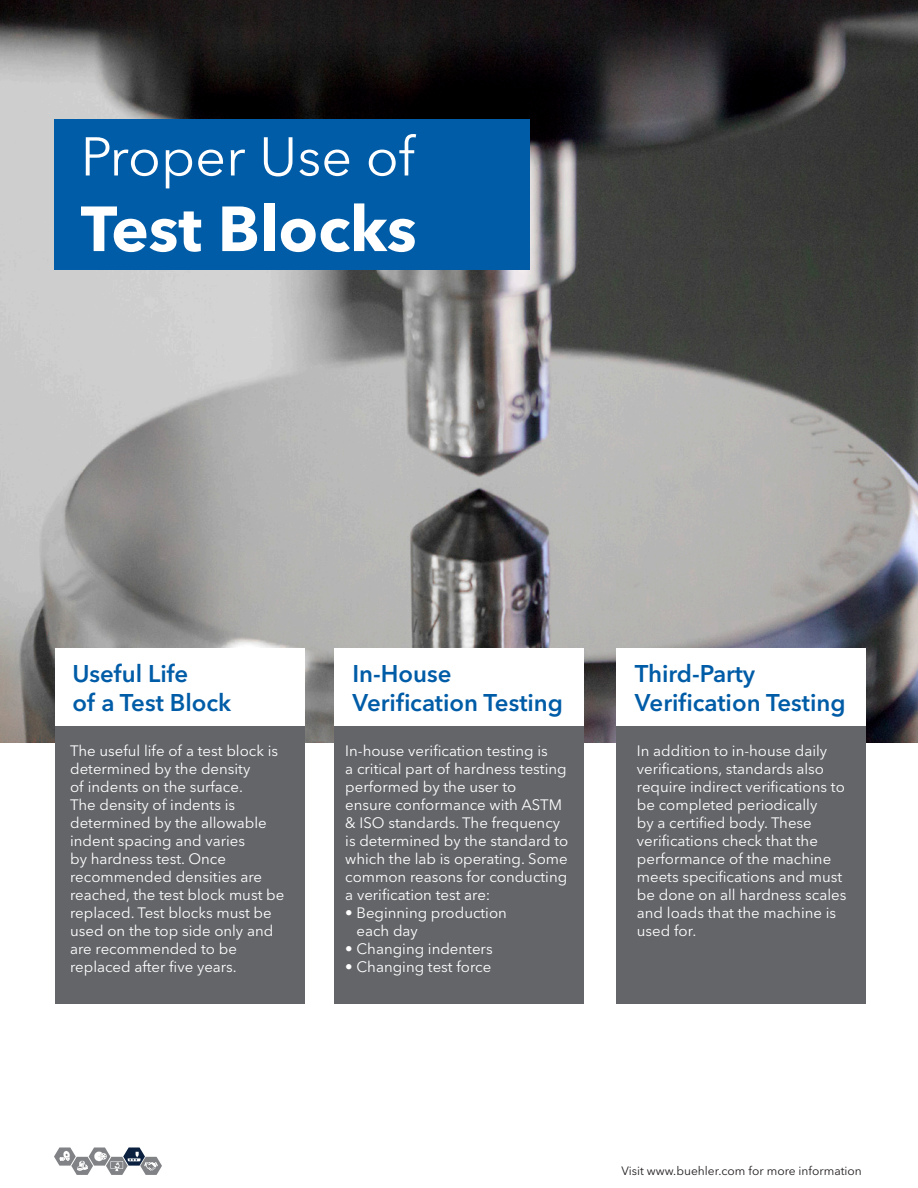
<style>
.page{position:relative;width:918px;height:1188px;background:#fff}
.page>*{position:absolute;margin:0;border:0;box-sizing:border-box;transform-origin:0 0}
.t1{font:700 63px "Avenir Next LT Pro";color:#fff}
.t2{font:54px "Avenir Next LT Pro";color:#fff}
.t3{font:600 24px "Avenir Next LT Pro";color:#015ca7}
.t4{font:15px/18px "Avenir Next LT Pro";color:#fff}
.t5{font:12px "Avenir Next LT Pro";color:#231f20}
</style>
<div class="page">
<svg style="left:54px;top:1148px;width:108px;height:27px"></svg>
<img style="left:0;top:0;width:918px;height:742px">
<div style="left:54px;top:119px;width:475px;height:151px;background:#015ca7"></div>
<div style="left:55px;top:726px;width:250px;height:277px;background:#646569"></div>
<div style="left:334px;top:726px;width:250px;height:277px;background:#646569"></div>
<div style="left:617px;top:726px;width:249px;height:277px;background:#646569"></div>
<div style="left:55px;top:648px;width:250px;height:78px;background:#fff"></div>
<div style="left:334px;top:648px;width:250px;height:78px;background:#fff"></div>
<div style="left:617px;top:648px;width:249px;height:78px;background:#fff"></div>
<p class="t2" style="left:81px;top:124px;width:335px">Proper Use of</p>
<p class="t1" style="left:81px;top:190px;width:338px">Test Blocks</p>
<p class="t3" style="left:72px;top:659px;width:117px">Useful Life</p>
<p class="t3" style="left:72px;top:688px;width:160px">of a Test Block</p>
<p class="t4" style="left:70px;top:742px;width:210px">The useful life of a test block is determined by the density</p>
<p class="t4" style="left:70px;top:778px;width:174px">of indents on the surface.</p>
<p class="t4" style="left:70px;top:796px;width:167px">The density of indents is</p>
<p class="t4" style="left:70px;top:814px;width:198px">determined by the allowable indent spacing and varies</p>
<p class="t4" style="left:70px;top:850px;width:157px">by hardness test. Once</p>
<p class="t4" style="left:70px;top:868px;width:216px">recommended densities are reached, the test block must be replaced. Test blocks must be used on the top side only and are recommended to be</p>
<p class="t4" style="left:70px;top:958px;width:168px">replaced after five years.</p>
<p class="t3" style="left:352px;top:659px;width:101px">In-House</p>
<p class="t3" style="left:352px;top:688px;width:212px">Verification Testing</p>
<p class="t4" style="left:345px;top:742px;width:204px">In-house verification testing is</p>
<p class="t4" style="left:345px;top:760px;width:223px">a critical part of hardness testing performed by the user to</p>
<p class="t4" style="left:345px;top:796px;width:225px">ensure conformance with ASTM &amp; ISO standards. The frequency is determined by the standard to which the lab is operating. Some common reasons for conducting a verification test are:</p>
<p class="t4" style="left:345px;top:904px;width:163px">• Beginning production</p>
<p class="t4" style="left:357px;top:922px;width:63px">each day</p>
<p class="t4" style="left:345px;top:940px;width:149px">• Changing indenters</p>
<p class="t4" style="left:345px;top:958px;width:147px">• Changing test force</p>
<p class="t3" style="left:635px;top:659px;width:122px">Third-Party</p>
<p class="t3" style="left:635px;top:688px;width:212px">Verification Testing</p>
<p class="t4" style="left:637px;top:742px;width:192px">In addition to in-house daily</p>
<p class="t4" style="left:637px;top:760px;width:189px">verifications, standards also</p>
<p class="t4" style="left:637px;top:778px;width:209px">require indirect verifications to be completed periodically</p>
<p class="t4" style="left:637px;top:814px;width:176px">by a certified body. These</p>
<p class="t4" style="left:637px;top:832px;width:183px">verifications check that the</p>
<p class="t4" style="left:637px;top:850px;width:207px">performance of the machine meets specifications and must</p>
<p class="t4" style="left:637px;top:886px;width:211px">be done on all hardness scales and loads that the machine is used for.</p>
<p class="t5" style="left:621px;top:1164px;width:242px">Visit www.buehler.com for more information</p>
</div>
